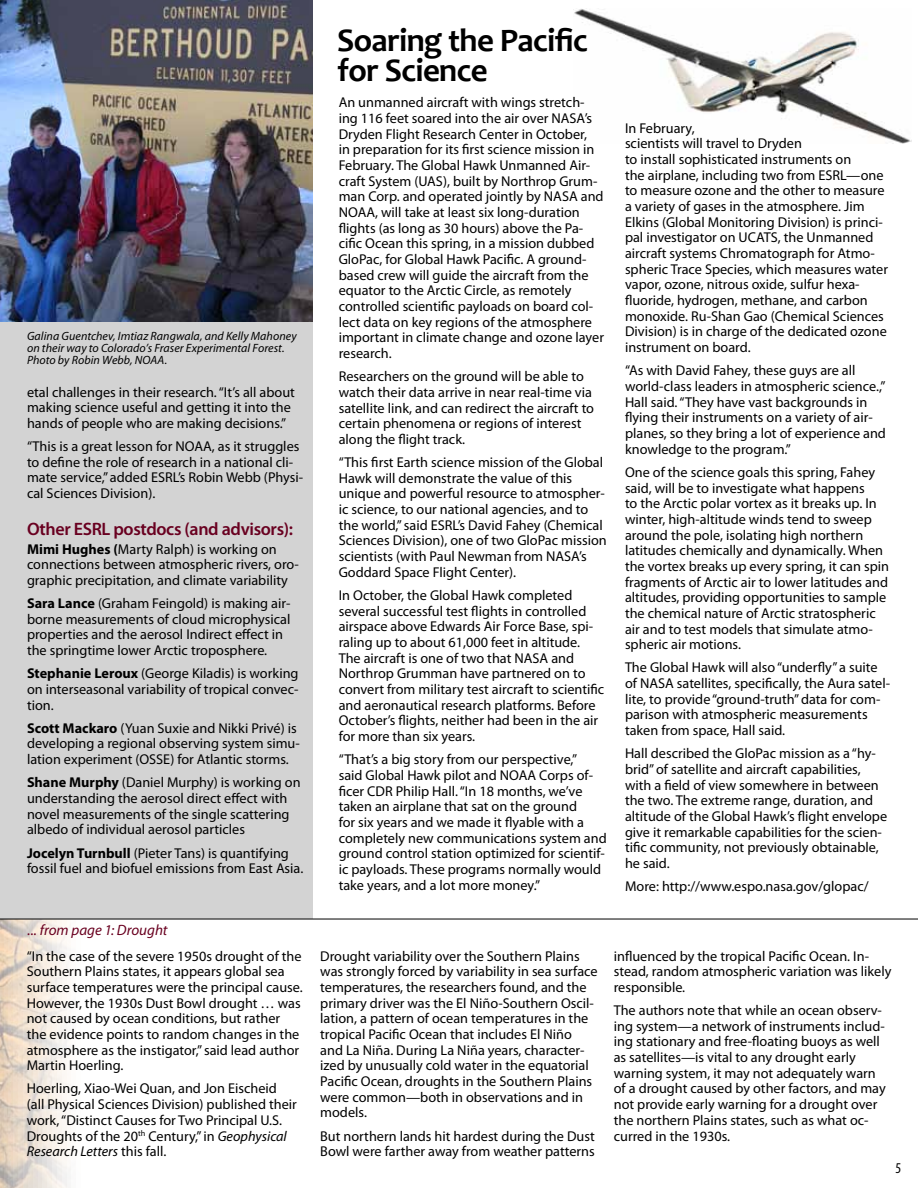
<style>
.page{position:relative;width:918px;height:1188px;background:#fff}
.page>*{position:absolute;margin:0;border:0;box-sizing:border-box;transform-origin:0 0}
.t1{font:700 33px/30px "Candara";letter-spacing:-.02em;color:#000}
.t2{font:600 18px "Myriad Pro";letter-spacing:-.02em;color:#690020}
.t3{font:italic 15px "Myriad Pro";color:#690020}
.t4{font:condensed 15px "Myriad Pro";color:#000}
.t5{font:14.25px/15.6px "Myriad Pro";color:#000}
.t6{font:italic 12px/12px "Myriad Pro";letter-spacing:.005em;color:#000}
.s1{font-weight:700}
.s2{font-style:italic}
</style>
<div class="page">
<div style="left:0;top:0;width:313px;height:919px;background:#d3d3d3"></div>
<img style="left:0;top:0;width:313px;height:322px">
<img style="left:574px;top:9px;width:338px;height:134px">
<svg style="left:0;top:919px;width:918px;height:269px"></svg>
<p class="t6" style="left:27px;top:330px;width:271px">Galina Guentchev, Imtiaz Rangwala, and Kelly Mahoney on their way to Colorado’s Fraser Experimental Forest.<br>Photo by Robin Webb, NOAA.</p>
<p class="t5" style="left:27px;top:384px;width:270px">etal challenges in their research. “It’s all about making science useful and getting it into the hands of people who are making decisions.”</p>
<p class="t5" style="left:27px;top:438px;width:278px">“This is a great lesson for NOAA, as it struggles to define the role of research in a national cli&shy;mate service,” added ESRL’s Robin Webb (Physi&shy;cal Sciences Division).</p>
<p class="t2" style="left:27px;top:517px;width:268px">Other ESRL postdocs (and advisors):</p>
<p class="t5" style="left:27px;top:541px;width:274px"><span class="s1">Mimi Hughes (</span>Marty Ralph) is working on connections between atmospheric rivers, oro&shy;graphic precipitation, and climate variability</p>
<p class="t5" style="left:27px;top:595px;width:265px"><span class="s1">Sara Lance</span> (Graham Feingold) is making air&shy;borne measurements of cloud microphysical properties and the aerosol Indirect effect in the springtime lower Arctic troposphere.</p>
<p class="t5" style="left:27px;top:665px;width:273px;text-align:justify"><span class="s1">Stephanie Leroux</span> (George Kiladis) is working on interseasonal variability of tropical convec&shy;tion.</p>
<p class="t5" style="left:27px;top:720px;width:274px"><span class="s1">Scott Mackaro</span> (Yuan Suxie and Nikki Privé) is developing a regional observing system simu&shy;lation experiment (OSSE) for Atlantic storms.</p>
<p class="t5" style="left:27px;top:774px;width:275px"><span class="s1">Shane Murphy</span> (Daniel Murphy) is working on understanding the aerosol direct effect with novel measurements of the single scattering albedo of individual aerosol particles</p>
<p class="t5" style="left:27px;top:845px;width:278px"><span class="s1">Jocelyn Turnbull</span> (Pieter Tans) is quantifying fossil fuel and biofuel emissions from East Asia.</p>
<p class="t3" style="left:28px;top:921px;width:142px">... from page 1: Drought</p>
<p class="t5" style="left:27px;top:948px;width:278px">“In the case of the severe 1950s drought of the Southern Plains states, it appears global sea surface temperatures were the principal cause.<br>However, the 1930s Dust Bowl drought … was not caused by ocean conditions, but rather the evidence points to random changes in the atmosphere as the instigator,” said lead author Martin Hoerling.</p>
<p class="t5" style="left:27px;top:1081px;width:272px">Hoerling, Xiao-Wei Quan, and Jon Eischeid (all Physical Sciences Division) published their work, “Distinct Causes for Two Principal U.S.<br>Droughts of the 20<sup>th</sup> Century,” in <span class="s2">Geophysical Research Letters</span> this fall.</p>
<h1 class="t1" style="left:337px;top:25px;width:252px">Soaring the Pacific for Science</h1>
<p class="t5" style="left:339px;top:94px;width:267px">An unmanned aircraft with wings stretch&shy;ing 116 feet soared into the air over NASA’s Dryden Flight Research Center in October,<br>in preparation for its first science mission in February. The Global Hawk Unmanned Air&shy;craft System (UAS), built by Northrop Grum&shy;man Corp. and operated jointly by NASA and NOAA, will take at least six long-duration flights (as long as 30 hours) above the Pa&shy;cific Ocean this spring, in a mission dubbed GloPac, for Global Hawk Pacific. A ground&shy;based crew will guide the aircraft from the equator to the Arctic Circle, as remotely controlled scientific payloads on board col&shy;lect data on key regions of the atmosphere important in climate change and ozone layer research.</p>
<p class="t5" style="left:339px;top:368px;width:257px">Researchers on the ground will be able to watch their data arrive in near real-time via satellite link, and can redirect the aircraft to certain phenomena or regions of interest along the flight track.</p>
<p class="t5" style="left:339px;top:454px;width:270px">“This first Earth science mission of the Global Hawk will demonstrate the value of this unique and powerful resource to atmospher&shy;ic science, to our national agencies, and to the world,” said ESRL’s David Fahey (Chemical Sciences Division), one of two GloPac mission scientists (with Paul Newman from NASA’s Goddard Space Flight Center).</p>
<p class="t5" style="left:339px;top:587px;width:267px">In October, the Global Hawk completed several successful test flights in controlled airspace above Edwards Air Force Base, spi&shy;raling up to about 61,000 feet in altitude.<br>The aircraft is one of two that NASA and Northrop Grumman have partnered on to convert from military test aircraft to scientific and aeronautical research platforms. Before October’s flights, neither had been in the air for more than six years.</p>
<p class="t5" style="left:339px;top:751px;width:270px">“That’s a big story from our perspective,”<br>said Global Hawk pilot and NOAA Corps of&shy;ficer CDR Philip Hall. “In 18 months, we’ve taken an airplane that sat on the ground<br>for six years and we made it flyable with a completely new communications system and ground control station optimized for scientif&shy;ic payloads. These programs normally would take years, and a lot more money.”</p>
<p class="t5" style="left:625px;top:120px;width:265px">In February,<br>scientists will travel to Dryden<br>to install sophisticated instruments on<br>the airplane, including two from ESRL—one to measure ozone and the other to measure a variety of gases in the atmosphere. Jim Elkins (Global Monitoring Division) is princi&shy;pal investigator on UCATS, the Unmanned aircraft systems Chromatograph for Atmo&shy;spheric Trace Species, which measures water vapor, ozone, nitrous oxide, sulfur hexa&shy;fluoride, hydrogen, methane, and carbon monoxide. Ru-Shan Gao (Chemical Sciences Division) is in charge of the dedicated ozone instrument on board.</p>
<p class="t5" style="left:625px;top:363px;width:263px">“As with David Fahey, these guys are all world-class leaders in atmospheric science.,” Hall said. “They have vast backgrounds in flying their instruments on a variety of air&shy;planes, so they bring a lot of experience and knowledge to the program.”</p>
<p class="t5" style="left:625px;top:464px;width:266px">One of the science goals this spring, Fahey said, will be to investigate what happens<br>to the Arctic polar vortex as it breaks up. In winter, high-altitude winds tend to sweep around the pole, isolating high northern latitudes chemically and dynamically. When the vortex breaks up every spring, it can spin fragments of Arctic air to lower latitudes and altitudes, providing opportunities to sample the chemical nature of Arctic stratospheric air and to test models that simulate atmo&shy;spheric air motions.</p>
<p class="t5" style="left:625px;top:660px;width:267px">The Global Hawk will also “underfly” a suite of NASA satellites, specifically, the Aura satel&shy;lite, to provide “ground-truth” data for com&shy;parison with atmospheric measurements taken from space, Hall said.</p>
<p class="t5" style="left:625px;top:746px;width:264px">Hall described the GloPac mission as a “hy&shy;brid” of satellite and aircraft capabilities, with a field of view somewhere in between the two. The extreme range, duration, and altitude of the Global Hawk’s flight envelope give it remarkable capabilities for the scien&shy;tific community, not previously obtainable, he said.</p>
<p class="t5" style="left:625px;top:878px;width:245px">More: http://www.espo.nasa.gov/glopac/</p>
<p class="t5" style="left:320px;top:948px;width:279px">Drought variability over the Southern Plains was strongly forced by variability in sea surface temperatures, the researchers found, and the primary driver was the El Niño-Southern Oscil&shy;lation, a pattern of ocean temperatures in the tropical Pacific Ocean that includes El Niño and La Niña. During La Niña years, character&shy;ized by unusually cold water in the equatorial Pacific Ocean, droughts in the Southern Plains were common—both in observations and in models.</p>
<p class="t5" style="left:320px;top:1128px;width:276px">But northern lands hit hardest during the Dust<br>Bowl were farther away from weather patterns</p>
<p class="t5" style="left:614px;top:948px;width:279px">influenced by the tropical Pacific Ocean. In&shy;stead, random atmospheric variation was likely responsible.</p>
<p class="t5" style="left:614px;top:1002px;width:273px">The authors note that while an ocean observ&shy;ing system—a network of instruments includ&shy;ing stationary and free-floating buoys as well as satellites—is vital to any drought early warning system, it may not adequately warn of a drought caused by other factors, and may not provide early warning for a drought over the northern Plains states, such as what oc&shy;curred in the 1930s.</p>
<p class="t4" style="left:896px;top:1159px;width:7px">5</p>
</div>
